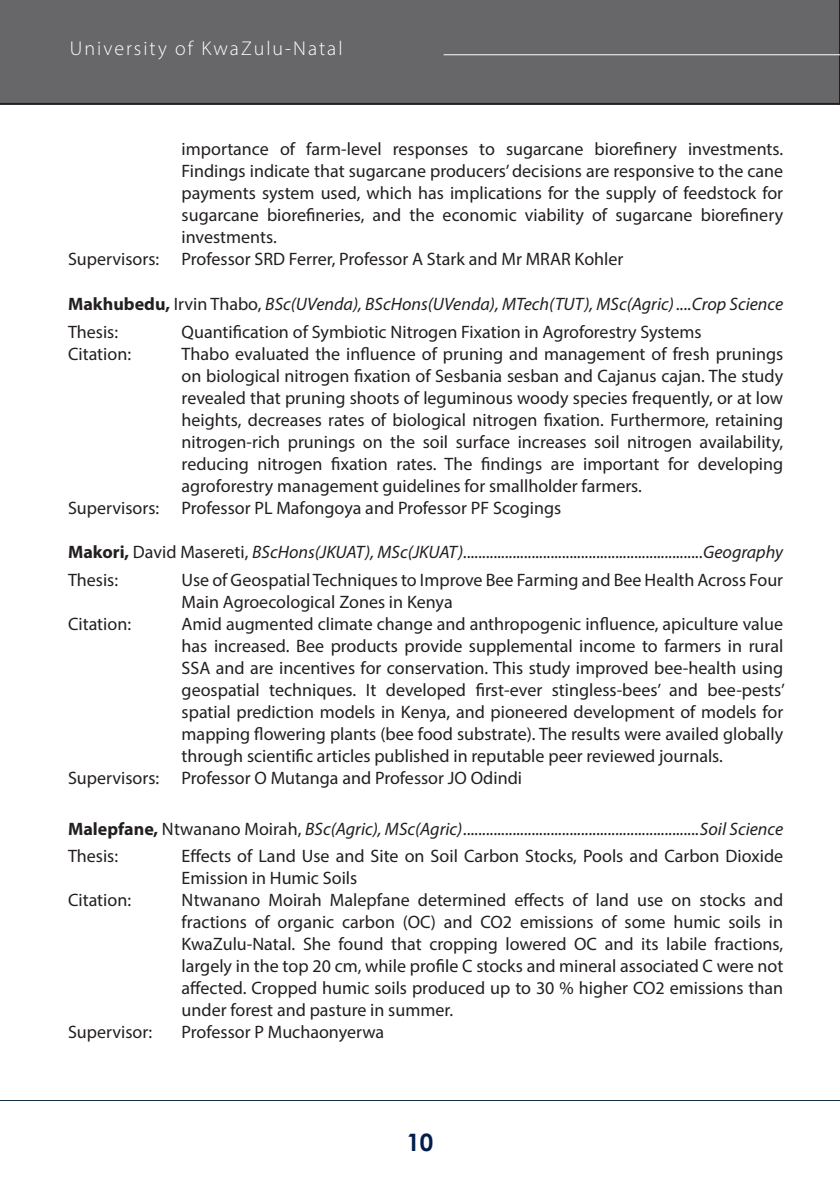
<style>
.page{position:relative;width:840px;height:1191px;background:#fff}
.page>*{position:absolute;margin:0;border:0;box-sizing:border-box;transform-origin:0 0}
.t1{font:700 24px "Century Gothic";color:#001d4c}
.t2{font:300 20px "Myriad Pro";letter-spacing:.1em;color:#fff}
.t3{font:18px/22px "Myriad Pro";color:#231f20;text-align:justify}
.t4{font:italic 18px "Myriad Pro";color:#231f20}
.s1{font-weight:700;font-style:normal}
.s2{font-style:normal}
</style>
<div class="page">
<div style="left:0;top:0;width:838px;height:105px;background:#67676a"></div>
<hr style="left:839px;top:0;width:1px;height:104px;background:#67676a">
<svg style="left:838px;top:0;width:1px;height:105px"></svg>
<hr style="left:443px;top:54px;width:396px;height:1px;background:#fff">
<hr style="left:0;top:1100px;width:839px;height:1px;background:#143046">
<p class="t2" style="left:70px;top:36px;width:274px">University of KwaZulu-Natal</p>
<p class="t3" style="left:181px;top:138px;width:602px">importance of farm-level responses to sugarcane biorefinery investments.<br>Findings indicate that sugarcane producers’ decisions are responsive to the cane payments system used, which has implications for the supply of feedstock for sugarcane biorefineries, and the economic viability of sugarcane biorefinery investments.</p>
<p class="t3" style="left:68px;top:248px;width:556px">Supervisors: Professor SRD Ferrer, Professor A Stark and Mr MRAR Kohler</p>
<p class="t4" style="left:68px;top:293px;width:716px"><span class="s1">Makhubedu,</span> <span class="s2">Irvin Thabo,</span> BSc(UVenda), BScHons(UVenda), MTech(TUT), MSc(Agric) ....Crop Science</p>
<p class="t3" style="left:68px;top:320px;width:52px">Thesis:</p>
<p class="t3" style="left:181px;top:320px;width:521px">Quantification of Symbiotic Nitrogen Fixation in Agroforestry Systems</p>
<p class="t3" style="left:68px;top:342px;width:64px">Citation:</p>
<p class="t3" style="left:181px;top:342px;width:603px">Thabo evaluated the influence of pruning and management of fresh prunings on biological nitrogen fixation of Sesbania sesban and Cajanus cajan. The study revealed that pruning shoots of leguminous woody species frequently, or at low heights, decreases rates of biological nitrogen fixation. Furthermore, retaining nitrogen-rich prunings on the soil surface increases soil nitrogen availability, reducing nitrogen fixation rates. The findings are important for developing agroforestry management guidelines for smallholder farmers.</p>
<p class="t3" style="left:68px;top:496px;width:494px">Supervisors: Professor PL Mafongoya and Professor PF Scogings</p>
<p class="t4" style="left:68px;top:541px;width:716px"><span class="s1">Makori,</span> <span class="s2">David Masereti,</span> BScHons(JKUAT), MSc(JKUAT)...............................................................Geography</p>
<p class="t3" style="left:68px;top:569px;width:52px">Thesis:</p>
<p class="t3" style="left:181px;top:569px;width:602px">Use of Geospatial Techniques to Improve Bee Farming and Bee Health Across Four<br>Main Agroecological Zones in Kenya</p>
<p class="t3" style="left:68px;top:613px;width:64px">Citation:</p>
<p class="t3" style="left:181px;top:613px;width:604px">Amid augmented climate change and anthropogenic influence, apiculture value has increased. Bee products provide supplemental income to farmers in rural SSA and are incentives for conservation. This study improved bee-health using geospatial techniques. It developed first-ever stingless-bees’ and bee-pests’ spatial prediction models in Kenya, and pioneered development of models for mapping flowering plants (bee food substrate). The results were availed globally through scientific articles published in reputable peer reviewed journals.</p>
<p class="t3" style="left:68px;top:767px;width:455px">Supervisors: Professor O Mutanga and Professor JO Odindi</p>
<p class="t4" style="left:68px;top:817px;width:716px"><span class="s1">Malepfane,</span> <span class="s2">Ntwanano Moirah,</span> BSc(Agric), MSc(Agric)..............................................................Soil Science</p>
<p class="t3" style="left:68px;top:845px;width:52px">Thesis:</p>
<p class="t3" style="left:181px;top:845px;width:602px">Effects of Land Use and Site on Soil Carbon Stocks, Pools and Carbon Dioxide<br>Emission in Humic Soils</p>
<p class="t3" style="left:68px;top:889px;width:64px">Citation:</p>
<p class="t3" style="left:181px;top:889px;width:603px">Ntwanano Moirah Malepfane determined effects of land use on stocks and fractions of organic carbon (OC) and CO2 emissions of some humic soils in KwaZulu-Natal. She found that cropping lowered OC and its labile fractions, largely in the top 20 cm, while profile C stocks and mineral associated C were not affected. Cropped humic soils produced up to 30 % higher CO2 emissions than under forest and pasture in summer.</p>
<p class="t3" style="left:68px;top:1021px;width:86px">Supervisor:</p>
<p class="t3" style="left:181px;top:1021px;width:204px">Professor P Muchaonyerwa</p>
<h1 class="t1" style="left:406px;top:1124px;width:28px">10</h1>
</div>
